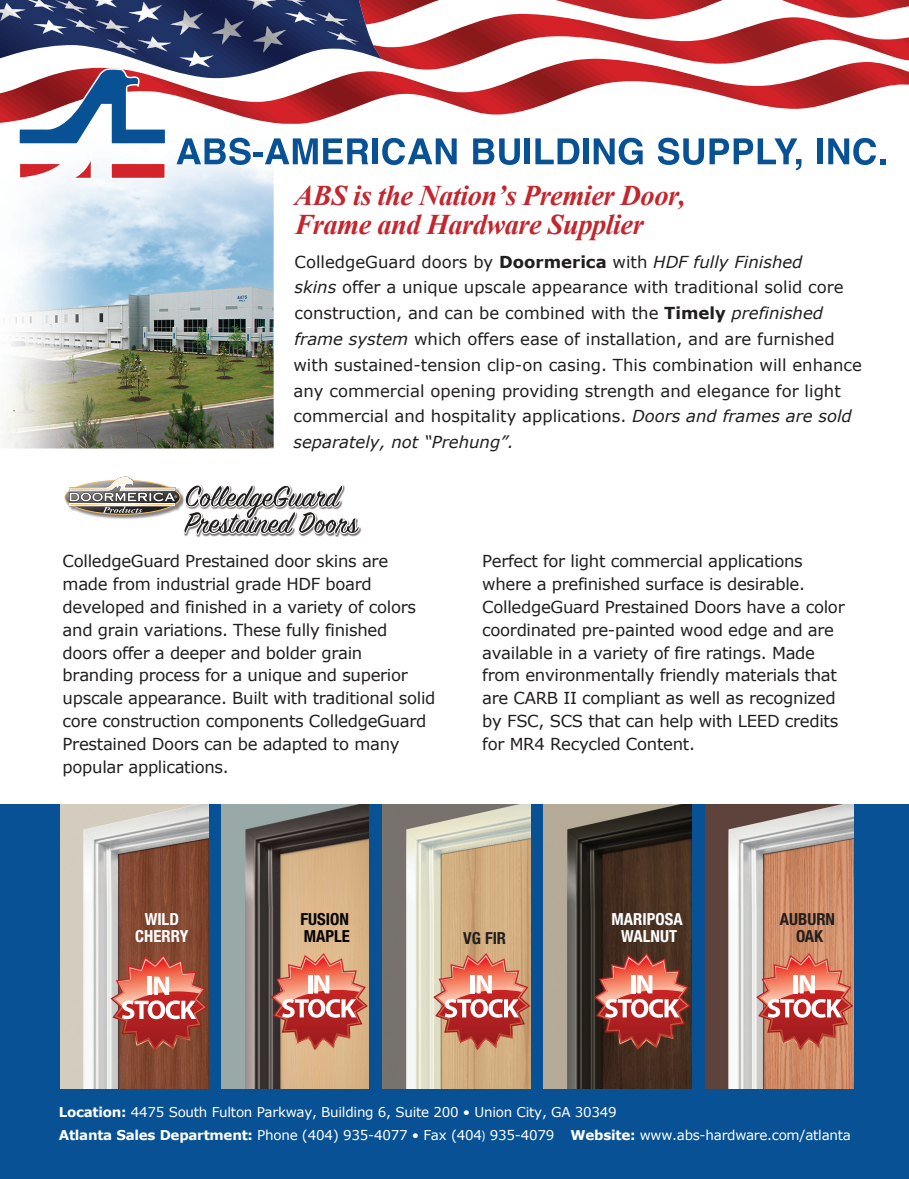
<style>
.page{position:relative;width:909px;height:1179px;background:#fff}
.page>*{position:absolute;margin:0;border:0;box-sizing:border-box;transform-origin:0 0}
.t1{font:italic 700 28.5px/28.8px "Times New Roman";letter-spacing:-.02em;color:#c3262e}
.t2{font:700 condensed 16.65px/17px "Helvetica Neue LT Std";color:#fff;text-align:center}
.t3{font:700 condensed 16.65px/17px "Helvetica Neue LT Std";color:#211e1e;text-align:center}
.t4{font:700 condensed 16.65px/17px "Helvetica Neue LT Std";color:#050504}
.t5{font:16.5px/22.8px "Verdana";letter-spacing:-.02em;color:#211e1e}
.t6{font:16.5px/25.8px "Verdana";color:#211e1e}
.t7{font:13.5px/22.8px "Verdana";letter-spacing:-.02em;color:#fff}
.s1{font-weight:700}
.s2{font-style:italic}
.s3{font-family:"Myriad Pro"}
</style>
<div class="page">
<img style="left:4px;top:180px;width:270px;height:268px">
<svg style="left:65px;top:477px;width:296px;height:60px"></svg>
<div style="left:0;top:804px;width:909px;height:375px;background:#075194"></div>
<img style="left:60px;top:804px;width:148px;height:285px">
<svg style="left:110px;top:954px;width:98px;height:98px;background:#bb6559"></svg>
<img style="left:543px;top:804px;width:149px;height:285px">
<img style="left:221px;top:804px;width:148px;height:285px">
<svg style="left:271px;top:953px;width:97px;height:97px;background:#ca7a68"></svg>
<img style="left:382px;top:804px;width:149px;height:285px">
<img style="left:705px;top:804px;width:148px;height:285px">
<svg style="left:433px;top:953px;width:97px;height:97px;background:#d3836f"></svg>
<svg style="left:594px;top:953px;width:97px;height:97px;background:#9d5147"></svg>
<svg style="left:756px;top:953px;width:97px;height:97px;background:#d27868"></svg>
<svg style="left:0;top:0;width:909px;height:180px"></svg>
<h1 class="t1" style="left:295px;top:180px;width:393px">ABS is the Nation’s Premier Door,<br>Frame and Hardware Supplier</h1>
<p class="t6" style="left:293px;top:249px;width:570px">ColledgeGuard doors by <span class="s1">Doormerica</span> with <span class="s2">HDF fully Finished<br>skins</span> offer a unique upscale appearance with traditional solid core construction, and can be combined with the <span class="s1">Timely</span> <span class="s2">prefinished frame system</span> which offers ease of installation, and are furnished with sustained-tension clip-on casing. This combination will enhance any commercial opening providing strength and elegance for light commercial and hospitality applications. <span class="s2">Doors and frames are sold separately, not “Prehung”.</span></p>
<p class="t5" style="left:63px;top:550px;width:374px">ColledgeGuard Prestained door skins are made from industrial grade HDF board developed and finished in a variety of colors and grain variations. These fully finished doors offer a deeper and bolder grain branding process for a unique and superior upscale appearance. Built with traditional solid core construction components ColledgeGuard Prestained Doors can be adapted to many popular applications.</p>
<p class="t5" style="left:482px;top:550px;width:364px">Perfect for light commercial applications where a prefinished surface is desirable.<br>ColledgeGuard Prestained Doors have a color coordinated pre-painted wood edge and are available in a variety of fire ratings. Made from environmentally friendly materials that are CARB II compliant as well as recognized by FSC, SCS that can help with LEED credits for MR4 Recycled Content.</p>
<p class="t4" style="left:301px;top:910px;width:51px">FUSION<br>MAPLE</p>
<p class="t2" style="left:135px;top:910px;width:55px">WILD<br>CHERRY</p>
<p class="t2" style="left:612px;top:910px;width:72px">MARIPOSA<br>WALNUT</p>
<p class="t3" style="left:463px;top:930px;width:44px">VG FIR</p>
<p class="t3" style="left:780px;top:910px;width:57px">AUBURN<br>OAK</p>
<p class="t7" style="left:59px;top:1100px;width:794px"><span class="s1">Location:</span> 4475 South Fulton Parkway, Building 6, Suite 200 • Union City, GA 30349<br><span class="s1">Atlanta Sales Department:</span> Phone (404) 935-4077 • Fax (404<span class="s3">)</span> 935-4079 <span class="s1">Website:</span> www.abs-hardware.com/atlanta</p>
</div>
